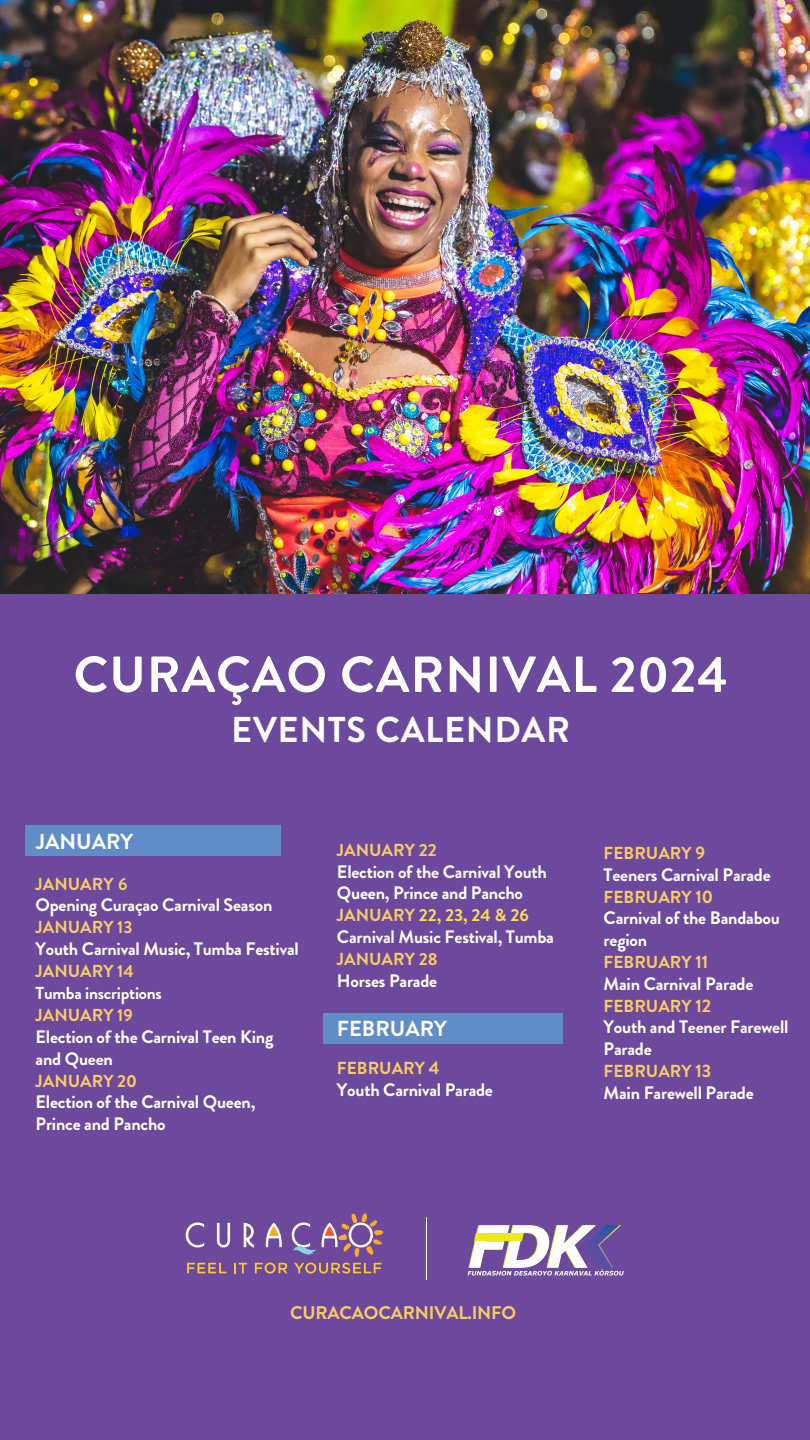
<style>
.page{position:relative;width:810px;height:1440px;background:#fff}
.page>*{position:absolute;margin:0;border:0;box-sizing:border-box;transform-origin:0 0}
.t1{font:700 50.62px "Brandon Grotesque";letter-spacing:.02em;color:#fff}
.t2{font:700 35.92px "Brandon Grotesque";letter-spacing:.02em;color:#fff}
.t3{font:700 21.67px "Brandon Grotesque";color:#fff}
.t4{font:700 18.38px "Brandon Grotesque";letter-spacing:-.01em;color:#f9cd63}
.t5{font:700 18.08px/21.7px "Brandon Grotesque";letter-spacing:-.015em;color:#fff}
.t6{font:700 17.33px "Brandon Grotesque";color:#f9cd63}
.t7{font:700 17.33px "Brandon Grotesque";color:#fade58}
.t8{font:700 17.33px "Brandon Grotesque";letter-spacing:-.015em;color:#fff}
.s1{color:#f9cd63}
.s2{font-size:18.08px}
</style>
<div class="page">
<div style="left:0;top:530px;width:810px;height:910px;background:#6d499d"></div>
<div style="left:25px;top:826px;width:256px;height:30px;background:#608cc8"></div>
<div style="left:323px;top:1013px;width:239px;height:31px;background:#608cc8"></div>
<hr style="left:426px;top:1217px;width:1px;height:63px;background:#fff">
<svg style="left:186px;top:1223px;width:18px;height:25px"></svg>
<svg style="left:217px;top:1223px;width:13px;height:25px"></svg>
<svg style="left:244px;top:1223px;width:10px;height:25px"></svg>
<svg style="left:292px;top:1223px;width:24px;height:32px"></svg>
<svg style="left:266px;top:1222px;width:16px;height:25px"></svg>
<svg style="left:322px;top:1213px;width:61px;height:44px"></svg>
<svg style="left:187px;top:1263px;width:40px;height:10px"></svg>
<svg style="left:234px;top:1263px;width:13px;height:10px"></svg>
<svg style="left:255px;top:1263px;width:33px;height:11px"></svg>
<svg style="left:294px;top:1263px;width:88px;height:11px"></svg>
<svg style="left:468px;top:1225px;width:156px;height:51px"></svg>
<img style="left:0;top:0;width:810px;height:594px">
<h1 class="t1" style="left:74px;top:639px;width:655px">CURAÇAO CARNIVAL 2024</h1>
<h2 class="t2" style="left:231px;top:705px;width:340px">EVENTS CALENDAR</h2>
<p class="t3" style="left:36px;top:826px;width:99px">JANUARY</p>
<p class="t6" style="left:36px;top:872px;width:94px">JANUARY 6</p>
<p class="t5" style="left:36px;top:895px;width:238px">Opening Curaçao Carnival Season</p>
<p class="t6" style="left:36px;top:915px;width:98px">JANUARY 13</p>
<p class="t5" style="left:36px;top:938px;width:265px">Youth Carnival Music, Tumba Festival</p>
<p class="t6" style="left:36px;top:959px;width:100px">JANUARY 14</p>
<p class="t8" style="left:36px;top:981px;width:128px">Tumba inscriptions</p>
<p class="t6" style="left:36px;top:1003px;width:99px">JANUARY 19</p>
<p class="t5" style="left:36px;top:1026px;width:239px;line-height:21.9px">Election of the Carnival Teen King and Queen</p>
<p class="t6" style="left:36px;top:1069px;width:103px">JANUARY 20</p>
<p class="t5" style="left:36px;top:1091px;width:221px">Election of the Carnival Queen,<br>Prince and Pancho</p>
<p class="t6" style="left:337px;top:838px;width:101px">JANUARY 22</p>
<p class="t5" style="left:337px;top:861px;width:212px">Election of the Carnival Youth<br>Queen, Prince and Pancho</p>
<p class="t7" style="left:337px;top:903px;width:193px"><span class="s1">JANUARY</span> 22, 23, 24 &amp; 26</p>
<p class="t5" style="left:337px;top:926px;width:219px">Carnival Music Festival, Tumba</p>
<p class="t6" style="left:337px;top:947px;width:102px">JANUARY 28</p>
<p class="t5" style="left:337px;top:970px;width:102px">Horses Parade</p>
<p class="t3" style="left:337px;top:1013px;width:111px">FEBRUARY</p>
<p class="t6" style="left:337px;top:1056px;width:104px">FEBRUARY <span class="s2">4</span></p>
<p class="t5" style="left:337px;top:1079px;width:158px">Youth Carnival Parade</p>
<p class="t6" style="left:604px;top:841px;width:103px">FEBRUARY <span class="s2">9</span></p>
<p class="t5" style="left:604px;top:864px;width:169px">Teeners Carnival Parade</p>
<p class="t6" style="left:604px;top:885px;width:111px">FEBRUARY <span class="s2">10</span></p>
<p class="t5" style="left:604px;top:908px;width:178px">Carnival of the Bandabou region</p>
<p class="t6" style="left:604px;top:950px;width:106px">FEBRUARY <span class="s2">11</span></p>
<p class="t5" style="left:604px;top:973px;width:151px">Main Carnival Parade</p>
<p class="t6" style="left:604px;top:994px;width:109px">FEBRUARY <span class="s2">12</span></p>
<p class="t5" style="left:604px;top:1017px;width:186px">Youth and Teener Farewell<br>Parade</p>
<p class="t6" style="left:604px;top:1059px;width:109px">FEBRUARY <span class="s2">13</span></p>
<p class="t5" style="left:604px;top:1082px;width:152px">Main Farewell Parade</p>
<p class="t4" style="left:290px;top:1299px;width:228px">CURACAOCARNIVAL.INFO</p>
</div>
